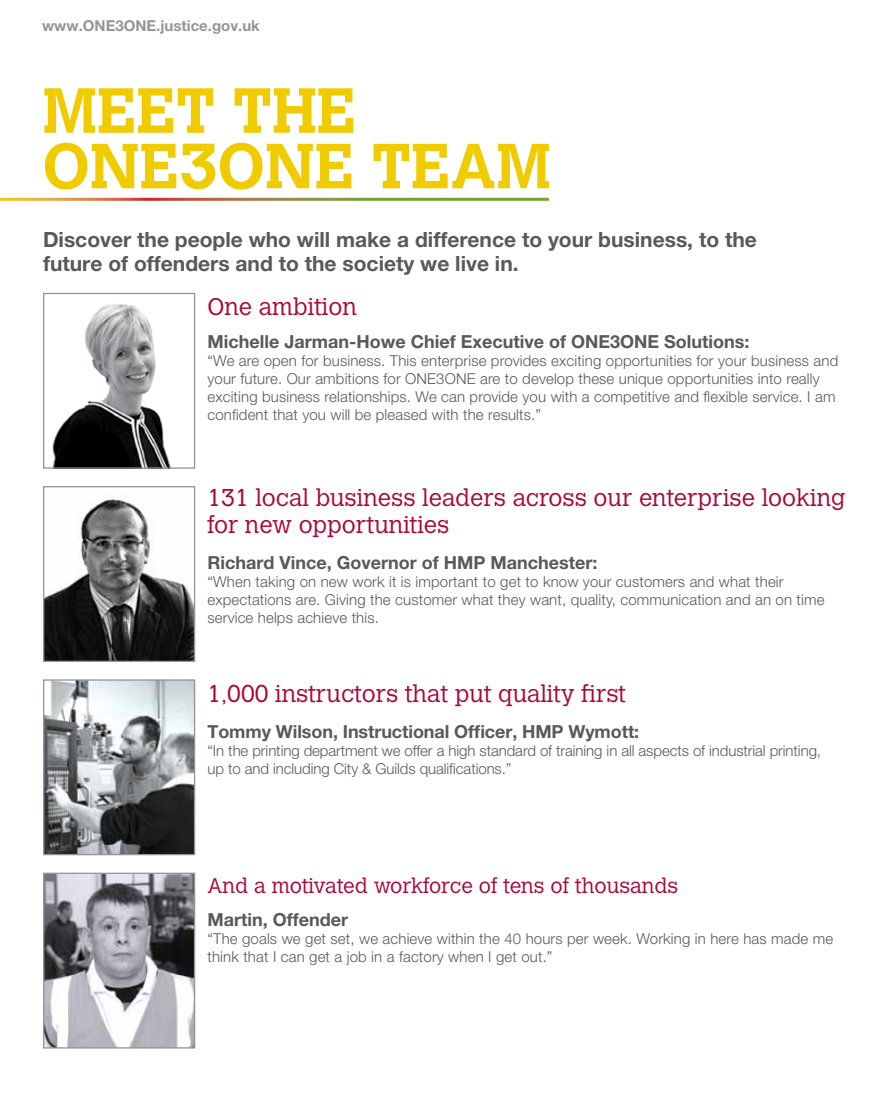
<style>
.page{position:relative;width:893px;height:1106px;background:#fff}
.page>*{position:absolute;margin:0;border:0;box-sizing:border-box;transform-origin:0 0}
.footnotes{font:700 63px "Calvert MT Std";color:#f0cb00}
.footnotes-2{font:300 24px/27px "Calvert MT Std";color:#ab0635}
.footnotes-3{font:700 21px/24px "Helvetica Neue LT Pro";color:#58595b}
.footnotes-4{font:300 21px "Calvert MT Std";color:#ab0635}
.footnotes-5{font:700 18px "Helvetica Neue LT Pro";color:#58595b}
.footnotes-6{font:300 15px/18px "Helvetica Neue LT Pro";letter-spacing:.01em;color:#58595b}
.footnotes-7{font:700 15px "Helvetica Neue LT Pro";color:#939598}
</style>
<div class="page">
<img style="left:52px;top:304px;width:119px;height:163px">
<div style="left:43px;top:293px;width:152px;height:176px;border:1px solid #939598"></div>
<img style="left:45px;top:499px;width:148px;height:161px">
<div style="left:43px;top:486px;width:152px;height:176px;border:1px solid #939598"></div>
<img style="left:45px;top:681px;width:148px;height:172px">
<div style="left:43px;top:679px;width:152px;height:176px;border:1px solid #939598"></div>
<img style="left:45px;top:874px;width:148px;height:172px">
<div style="left:43px;top:872px;width:152px;height:176px;border:1px solid #939598"></div>
<p class="footnotes-7" style="left:42px;top:17px;width:219px">www.ONE3ONE.justice.gov.uk</p>
<p class="footnotes" style="left:43px;top:71px;width:315px">MEET THE</p>
<p class="footnotes" style="left:43px;top:126px;width:510px">ONE3ONE TEAM</p>
<p class="footnotes-3" style="left:43px;top:227px;width:715px">Discover the people who will make a difference to your business, to the future of offenders and to the society we live in.</p>
<p class="footnotes-2" style="left:207px;top:293px;width:151px">One ambition</p>
<p class="footnotes-5" style="left:207px;top:331px;width:543px">Michelle Jarman-Howe Chief Executive of ONE3ONE Solutions:</p>
<p class="footnotes-6" style="left:207px;top:352px;width:632px">“We are open for business. This enterprise provides exciting opportunities for your business and your future. Our ambitions for ONE3ONE are to develop these unique opportunities into really exciting business relationships. We can provide you with a competitive and flexible service. I am confident that you will be pleased with the results.”</p>
<p class="footnotes-2" style="left:207px;top:485px;width:639px">131 local business leaders across our enterprise looking for new opportunities</p>
<p class="footnotes-5" style="left:207px;top:551px;width:392px">Richard Vince, Governor of HMP Manchester:</p>
<p class="footnotes-6" style="left:207px;top:572px;width:618px">“When taking on new work it is important to get to know your customers and what their expectations are. Giving the customer what they want, quality, communication and an on time service helps achieve this.</p>
<p class="footnotes-2" style="left:207px;top:680px;width:420px">1,000 instructors that put quality first</p>
<p class="footnotes-5" style="left:207px;top:720px;width:433px">Tommy Wilson, Instructional Officer, HMP Wymott:</p>
<p class="footnotes-6" style="left:207px;top:741px;width:615px">“In the printing department we offer a high standard of training in all aspects of industrial printing, up to and including City &amp; Guilds qualifications.”</p>
<p class="footnotes-4" style="left:207px;top:873px;width:472px">And a motivated workforce of tens of thousands</p>
<p class="footnotes-5" style="left:207px;top:908px;width:142px">Martin, Offender</p>
<p class="footnotes-6" style="left:207px;top:929px;width:627px">“The goals we get set, we achieve within the 40 hours per week. Working in here has made me think that I can get a job in a factory when I get out.”</p>
</div>
